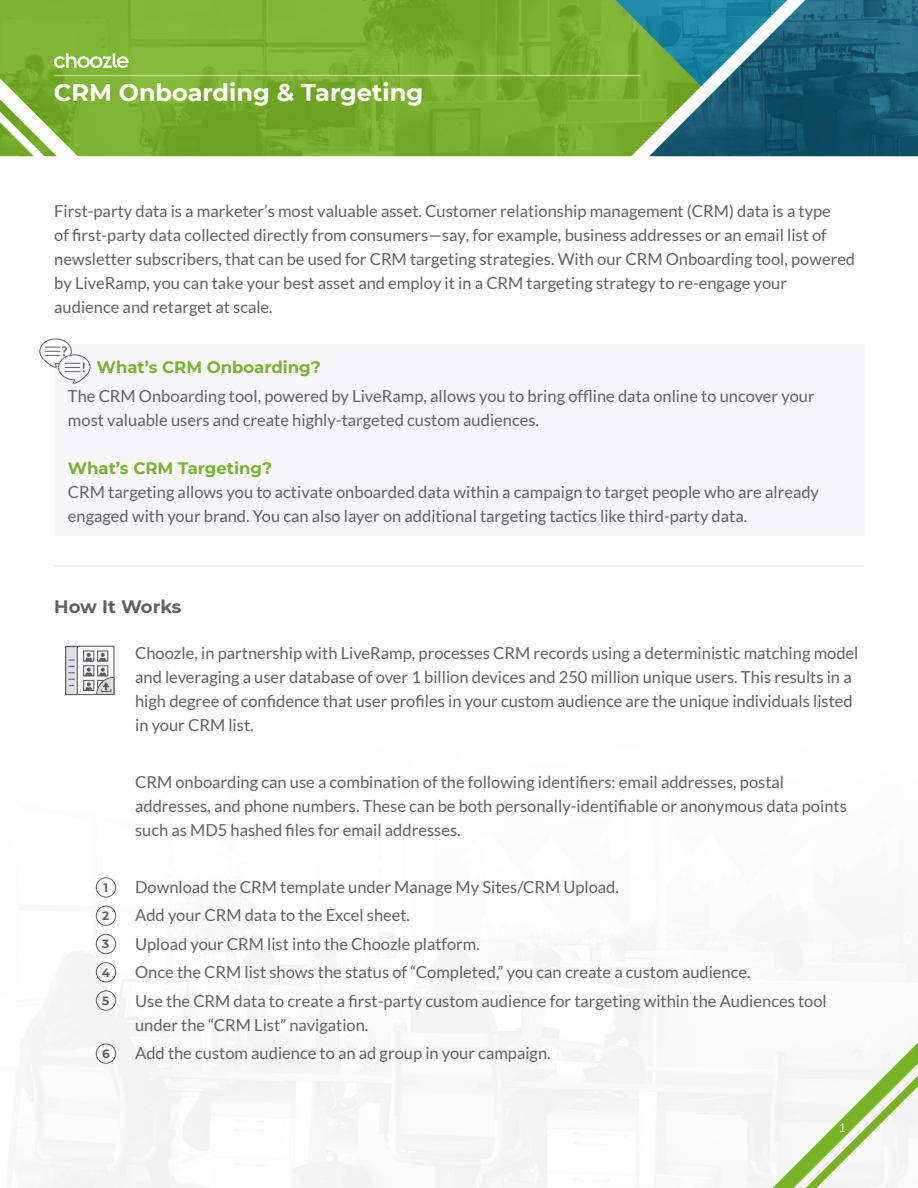
<style>
.page{position:relative;width:918px;height:1188px;background:#fff}
.page>*{position:absolute;margin:0;border:0;box-sizing:border-box;transform-origin:0 0}
.t1{font:700 24px "Montserrat";color:#fff}
.t2{font:700 18px "Montserrat";letter-spacing:-.005em;color:#616165}
.t3{font:16.5px/24px "Lato";color:#616165}
.t4{font:700 16.5px "Montserrat";color:#78b332}
.t5{font:700 12px "Montserrat";color:#616165}
.t6{font:12px "Lato";color:#fff}
</style>
<div class="page">
<img style="left:0;top:0;width:918px;height:1188px">
<svg style="left:54px;top:53px;width:75px;height:15px"></svg>
<hr style="left:54px;top:75px;width:586px;height:1px;background:#f7f7fa">
<hr style="left:54px;top:566px;width:810px;height:1px;background:#dfdfe5">
<div style="left:54px;top:344px;width:810px;height:191px;background:#f7f7fa"></div>
<svg style="left:39px;top:338px;width:52px;height:46px"></svg>
<div style="left:96px;top:877px;width:20px;height:20px;border:1px solid #616165;border-radius:50%"></div>
<div style="left:96px;top:906px;width:20px;height:20px;border:1px solid #616165;border-radius:50%"></div>
<div style="left:96px;top:934px;width:20px;height:20px;border:1px solid #616165;border-radius:50%"></div>
<div style="left:96px;top:962px;width:20px;height:20px;border:1px solid #616165;border-radius:50%"></div>
<div style="left:96px;top:991px;width:20px;height:20px;border:1px solid #616165;border-radius:50%"></div>
<div style="left:96px;top:1044px;width:20px;height:20px;border:1px solid #616165;border-radius:50%"></div>
<div style="left:66px;top:646px;width:48px;height:49px;background:#fff"></div>
<div style="left:65px;top:646px;width:49px;height:49px;border:1px solid #616165"></div>
<div style="left:66px;top:647px;width:11px;height:48px;background:#dfdfe5"></div>
<div style="left:65px;top:646px;width:13px;height:49px;border:1px solid #616165"></div>
<svg style="left:69px;top:659px;width:5px;height:14px"></svg>
<div style="left:83px;top:650px;width:11px;height:12px;border:1px solid #616165"></div>
<svg style="left:85px;top:652px;width:7px;height:9px"></svg>
<div style="left:97px;top:650px;width:11px;height:12px;border:1px solid #616165"></div>
<svg style="left:99px;top:652px;width:7px;height:9px"></svg>
<div style="left:83px;top:665px;width:11px;height:12px;border:1px solid #616165"></div>
<div style="left:97px;top:665px;width:11px;height:12px;border:1px solid #616165"></div>
<div style="left:83px;top:680px;width:11px;height:11px;border:1px solid #616165"></div>
<svg style="left:85px;top:667px;width:30px;height:29px"></svg>
<h1 class="t1" style="left:54px;top:75px;width:371px">CRM Onboarding &amp; Targeting</h1>
<p class="t3" style="left:54px;top:199px;width:802px">First-party data is a marketer’s most valuable asset. Customer relationship management (CRM) data is a type<br>of first-party data collected directly from consumers—say, for example, business addresses or an email list of newsletter subscribers, that can be used for CRM targeting strategies. With our CRM Onboarding tool, powered by LiveRamp, you can take your best asset and employ it in a CRM targeting strategy to re-engage your audience and retarget at scale.</p>
<p class="t4" style="left:97px;top:356px;width:226px">What’s CRM Onboarding?</p>
<p class="t3" style="left:68px;top:384px;width:748px">The CRM Onboarding tool, powered by LiveRamp, allows you to bring offline data online to uncover your most valuable users and create highly-targeted custom audiences.</p>
<p class="t4" style="left:68px;top:456px;width:206px">What’s CRM Targeting?</p>
<p class="t3" style="left:68px;top:480px;width:753px">CRM targeting allows you to activate onboarded data within a campaign to target people who are already engaged with your brand. You can also layer on additional targeting tactics like third-party data.</p>
<p class="t2" style="left:54px;top:594px;width:129px">How It Works</p>
<p class="t3" style="left:135px;top:641px;width:725px">Choozle, in partnership with LiveRamp, processes CRM records using a deterministic matching model and leveraging a user database of over 1 billion devices and 250 million unique users. This results in a high degree of confidence that user profiles in your custom audience are the unique individuals listed in your CRM list.</p>
<p class="t5" style="left:103px;top:879px;width:6px">1</p>
<p class="t5" style="left:102px;top:907px;width:9px">2</p>
<p class="t5" style="left:102px;top:935px;width:9px">3</p>
<p class="t5" style="left:102px;top:964px;width:10px">4</p>
<p class="t5" style="left:102px;top:992px;width:9px">5</p>
<p class="t5" style="left:102px;top:1045px;width:9px">6</p>
<p class="t3" style="left:135px;top:770px;width:713px">CRM onboarding can use a combination of the following identifiers: email addresses, postal addresses, and phone numbers. These can be both personally-identifiable or anonymous data points such as MD5 hashed files for email addresses.</p>
<p class="t3" style="left:135px;top:872px;width:693px;line-height:28.5px">Download the CRM template under Manage My Sites/CRM Upload.<br>Add your CRM data to the Excel sheet.<br>Upload your CRM list into the Choozle platform.<br>Once the CRM list shows the status of “Completed,” you can create a custom audience.<br>Use the CRM data to create a first-party custom audience for targeting within the Audiences tool</p>
<p class="t3" style="left:135px;top:1010px;width:417px;line-height:28.5px">under the “CRM List” navigation.<br>Add the custom audience to an ad group in your campaign.</p>
<p class="t6" style="left:839px;top:1120px;width:8px">1</p>
</div>
